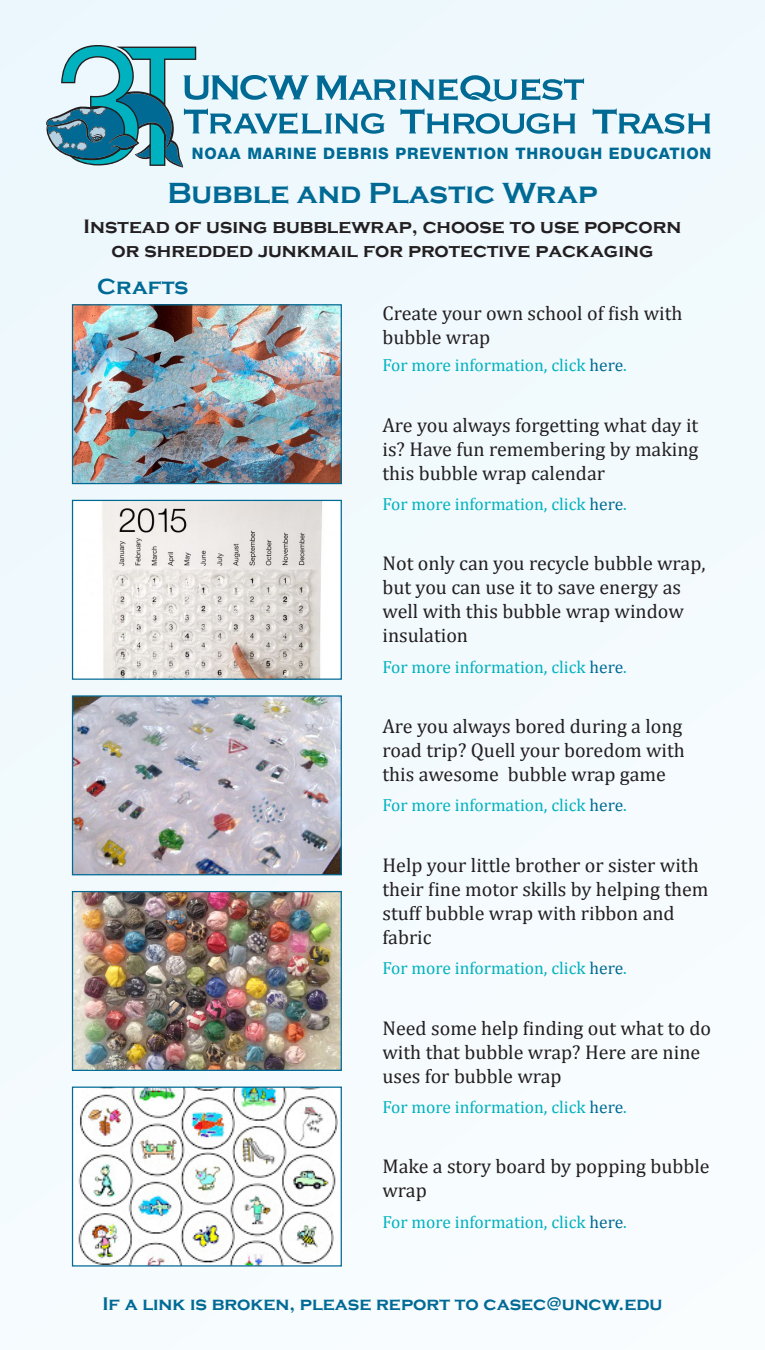
<style>
.page{position:relative;width:765px;height:1350px;background:#f3fafe}
.page>*{position:absolute;margin:0;border:0;box-sizing:border-box;transform-origin:0 0}
.t1{font:700 30px "Copperplate Gothic";color:#006a95}
.t2{font:700 22.5px "Copperplate Gothic";color:#006a95}
.t3{font:20px/24px "Cambria";color:#231f20}
.t4{font:700 20px "Copperplate Gothic";color:#231f20}
.t5{font:700 18.75px "Copperplate Gothic";color:#006a95}
.t6{font:17.5px "Cambria";color:#00b2bf}
.t7{font:800 15.88px "Helvetica Neue LT Std";letter-spacing:.055em;color:#006a95}
.s1{color:#006a95}
</style>
<div class="page">
<svg style="left:46px;top:45px;width:538px;height:123px"></svg>
<svg style="left:593px;top:109px;width:117px;height:25px"></svg>
<img style="left:74px;top:306px;width:266px;height:176px">
<div style="left:72px;top:304px;width:270px;height:180px;border:1px solid #006a95"></div>
<img style="left:74px;top:502px;width:266px;height:176px">
<div style="left:72px;top:500px;width:270px;height:180px;border:1px solid #006a95"></div>
<img style="left:74px;top:697px;width:266px;height:176px">
<div style="left:72px;top:695px;width:270px;height:180px;border:1px solid #006a95"></div>
<img style="left:74px;top:893px;width:266px;height:176px">
<div style="left:72px;top:891px;width:270px;height:180px;border:1px solid #006a95"></div>
<img style="left:74px;top:1089px;width:266px;height:176px">
<div style="left:72px;top:1087px;width:270px;height:180px;border:1px solid #006a95"></div>
<p class="t7" style="left:192px;top:144px;width:521px">NOAA MARINE DEBRIS PREVENTION THROUGH EDUCATION</p>
<p class="t1" style="left:167px;top:177px;width:432px">Bubble and Plastic Wrap</p>
<p class="t4" style="left:84px;top:216px;width:599px">Instead of using bubblewrap, choose to use popcorn</p>
<p class="t4" style="left:112px;top:240px;width:543px">or shredded junkmail for protective packaging</p>
<p class="t2" style="left:97px;top:274px;width:93px">Crafts</p>
<p class="t3" style="left:382px;top:301px;width:302px">Create your own school of fish with bubble wrap</p>
<p class="t6" style="left:382px;top:355px;width:246px">For more information, click <span class="s1">here</span>.</p>
<p class="t3" style="left:382px;top:413px;width:317px;text-align:justify">Are you always forgetting what day it is? Have fun remembering by making this bubble wrap calendar</p>
<p class="t6" style="left:382px;top:494px;width:246px">For more information, click <span class="s1">here</span>.</p>
<p class="t3" style="left:382px;top:551px;width:325px">Not only can you recycle bubble wrap, but you can use it to save energy as well with this bubble wrap window insulation</p>
<p class="t6" style="left:382px;top:656px;width:246px">For more information, click <span class="s1">here</span>.</p>
<p class="t3" style="left:382px;top:714px;width:304px">Are you always bored during a long road trip? Quell your boredom with this awesome bubble wrap game</p>
<p class="t6" style="left:382px;top:795px;width:246px">For more information, click <span class="s1">here</span>.</p>
<p class="t3" style="left:382px;top:853px;width:328px">Help your little brother or sister with their fine motor skills by helping them stuff bubble wrap with ribbon and</p>
<p class="t3" style="left:382px;top:925px;width:51px">fabric</p>
<p class="t6" style="left:382px;top:958px;width:246px">For more information, click <span class="s1">here</span>.</p>
<p class="t3" style="left:382px;top:1016px;width:330px">Need some help finding out what to do with that bubble wrap? Here are nine uses for bubble wrap</p>
<p class="t6" style="left:382px;top:1097px;width:246px">For more information, click <span class="s1">here</span>.</p>
<p class="t3" style="left:382px;top:1155px;width:329px">Make a story board by popping bubble wrap</p>
<p class="t6" style="left:382px;top:1211px;width:246px">For more information, click <span class="s1">here</span>.</p>
<p class="t5" style="left:102px;top:1294px;width:562px">If a link is broken, please report to casec@uncw.edu</p>
</div>
